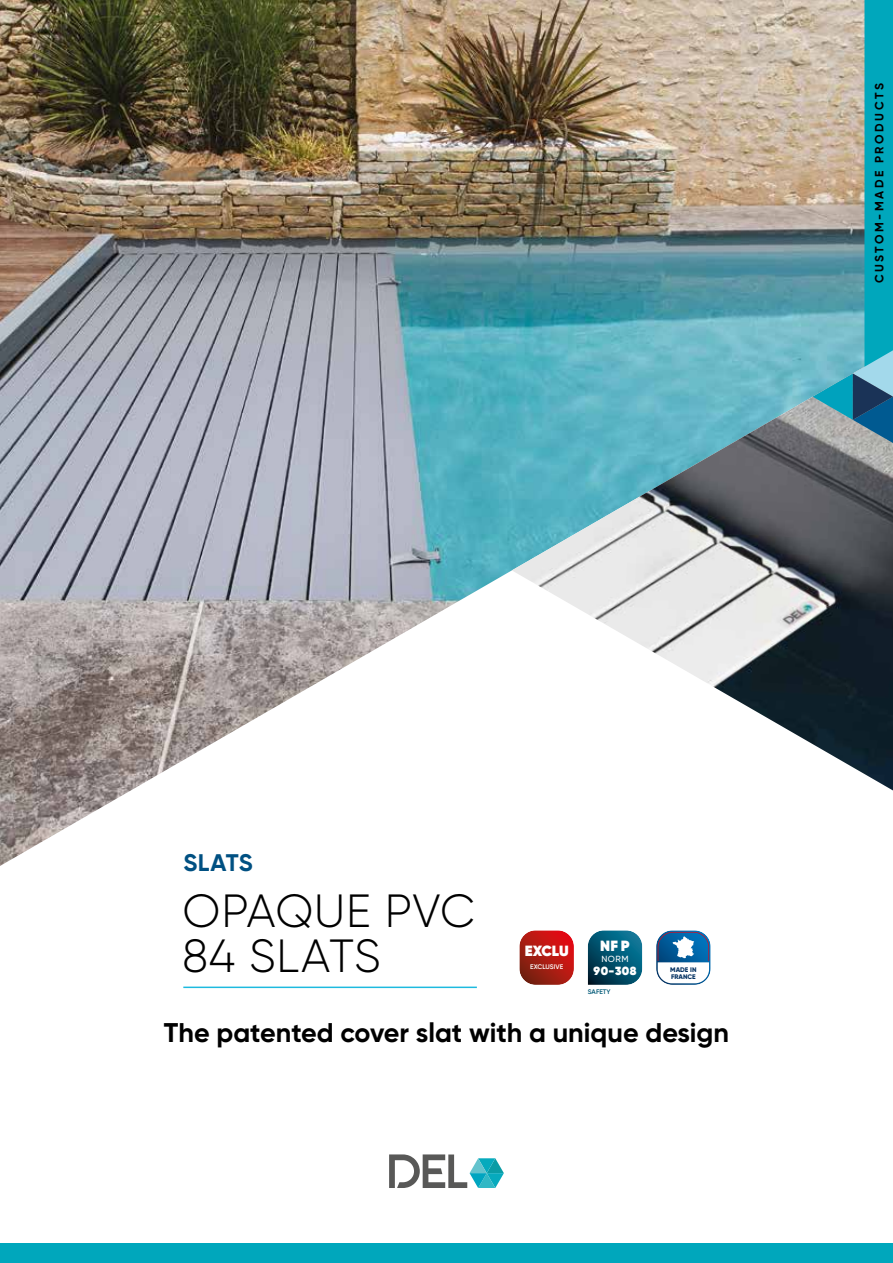
<style>
.page{position:relative;width:893px;height:1263px;background:#fff}
.page>*{position:absolute;margin:0;border:0;box-sizing:border-box;transform-origin:0 0}
.t1{font:300 46.5px/45px "Gilroy";letter-spacing:.01em;color:#000}
.t2{font:700 27px "Gilroy";color:#000}
.t3{font:700 24px "Gilroy";letter-spacing:.01em;color:#005082}
.t4{font:800 14.85px "Gilroy";letter-spacing:-.005em;color:#fff}
.t5{font:700 12px "Gilroy";letter-spacing:.21em;color:#000}
.t6{font:800 11.85px "Gilroy";color:#fff}
.t7{font:500 8.85px "Gilroy";color:#fff}
.t8{font:800 6.6px/6.6px "Gilroy";color:#063363}
.t9{font:600 6.6px "Gilroy";color:#fff}
.t10{font:600 6.6px "Gilroy";color:#005977}
</style>
<div class="page">
<img style="left:0;top:0;width:893px;height:866px">
<img style="left:512px;top:350px;width:381px;height:440px">
<svg style="left:813px;top:0;width:80px;height:443px;background:#6fa8ac"></svg>
<div style="left:0;top:1244px;width:893px;height:19px;background:#00a7bc"></div>
<svg style="left:389px;top:1154px;width:115px;height:34px"></svg>
<svg style="left:588px;top:930px;width:54px;height:55px;background:#125e78"></svg>
<svg style="left:519px;top:930px;width:55px;height:55px;background:#b8302a"></svg>
<svg style="left:656px;top:930px;width:55px;height:55px"></svg>
<hr style="left:183px;top:986px;width:294px;height:2px;background:#1dbadf">
<p class="t5" style="left:874px;top:283px;width:201px;rotate:-90deg">CUSTOM-MADE PRODUCTS</p>
<p class="t3" style="left:184px;top:851px;width:71px">SLATS</p>
<h1 class="t1" style="left:182px;top:891px;width:294px">OPAQUE PVC<br>84 SLATS</h1>
<p class="t4" style="left:525px;top:944px;width:45px">EXCLU</p>
<p class="t9" style="left:530px;top:964px;width:35px">EXCLUSIVE</p>
<p class="t4" style="left:600px;top:939px;width:31px">NF P</p>
<p class="t7" style="left:601px;top:955px;width:29px">NORM</p>
<p class="t6" style="left:593px;top:965px;width:45px">90-308</p>
<p class="t10" style="left:588px;top:988px;width:24px">SAFETY</p>
<p class="t8" style="left:670px;top:966px;width:28px">MADE IN<br>FRANCE</p>
<p class="t2" style="left:164px;top:1020px;width:567px">The patented cover slat with a unique design</p>
</div>
